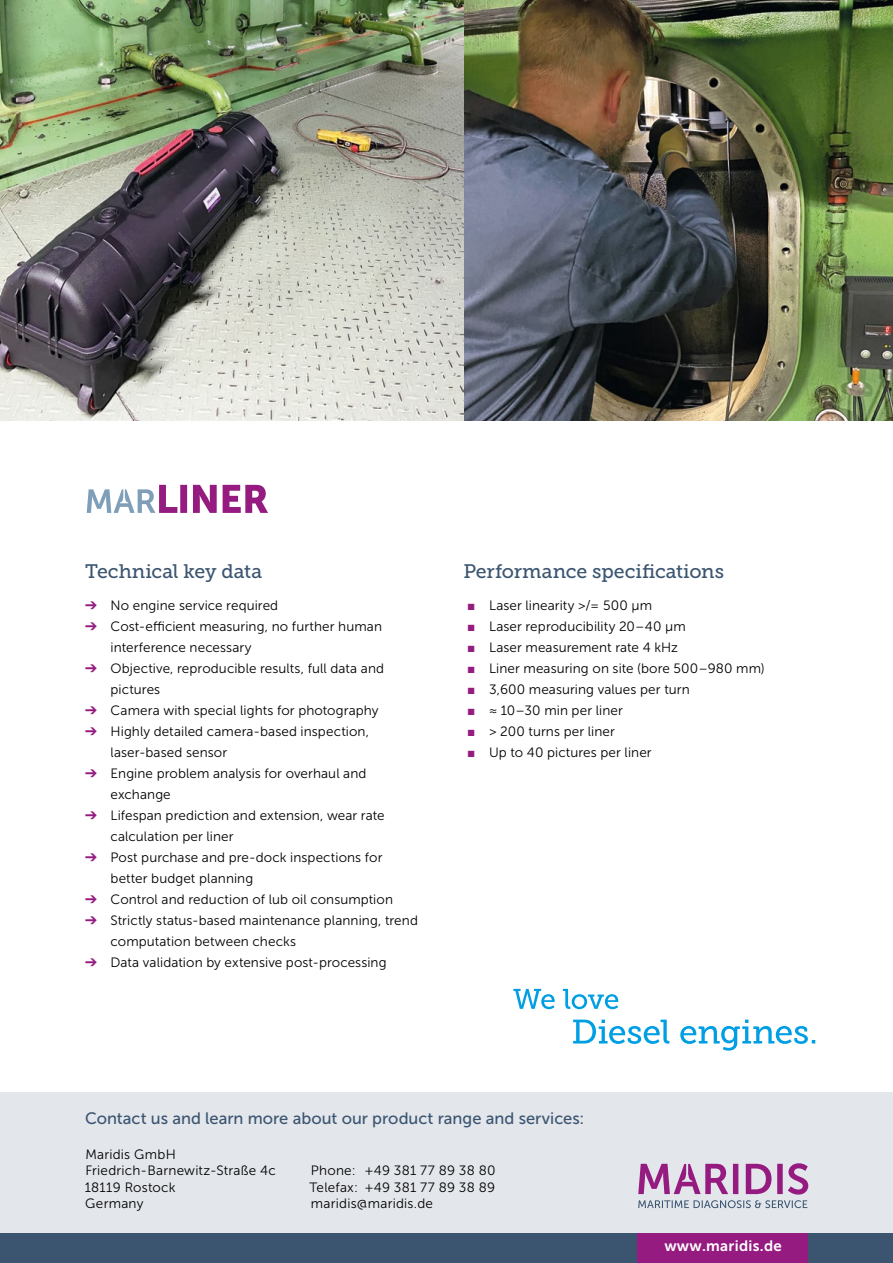
<style>
.page{position:relative;width:893px;height:1263px;background:#fff}
.page>*{position:absolute;margin:0;border:0;box-sizing:border-box;transform-origin:0 0}
.t1{font:19.5px "Museo Slab 500";color:#3b5571}
.t2{font:16.5px "Museo Sans 500";color:#3b5571}
.t3{font:15px "Museo Sans 700";letter-spacing:.02em;color:#fff}
.bullet_pfeil{font:13.5px/21px "Museo Sans 300";letter-spacing:.01em;color:#000}
.bullet_Ouadrat{font:13.5px "Museo Sans 300";letter-spacing:.005em;color:#000}
.s1{color:#951b81}
</style>
<div class="page">
<div style="left:0;top:1093px;width:893px;height:170px;background:#e3e6eb"></div>
<div style="left:0;top:1233px;width:893px;height:30px;background:#3b5571"></div>
<svg style="left:638px;top:1200px;width:169px;height:8px"></svg>
<svg style="left:638px;top:1163px;width:170px;height:31px"></svg>
<div style="left:638px;top:1233px;width:170px;height:30px;background:#951b81"></div>
<img style="left:0;top:0;width:893px;height:421px">
<svg style="left:87px;top:485px;width:181px;height:28px"></svg>
<svg style="left:513px;top:989px;width:105px;height:20px"></svg>
<svg style="left:573px;top:1019px;width:242px;height:32px"></svg>
<h3 class="t1" style="left:85px;top:560px;width:179px">Technical key data</h3>
<p class="bullet_pfeil" style="left:85px;top:594px;width:195px"><span class="s1">➔</span> No engine service required</p>
<p class="bullet_pfeil" style="left:111px;top:615px;width:273px;text-indent:-26px"><span class="s1">➔</span> Cost-efficient measuring, no further human interference necessary</p>
<p class="bullet_pfeil" style="left:111px;top:657px;width:275px;text-indent:-26px"><span class="s1">➔</span> Objective, reproducible results, full data and pictures</p>
<p class="bullet_pfeil" style="left:85px;top:699px;width:295px"><span class="s1">➔</span> Camera with special lights for photography</p>
<p class="bullet_pfeil" style="left:111px;top:720px;width:260px;text-indent:-26px"><span class="s1">➔</span> Highly detailed camera-based inspection, laser-based sensor</p>
<p class="bullet_pfeil" style="left:111px;top:762px;width:257px;text-indent:-26px"><span class="s1">➔</span> Engine problem analysis for overhaul and exchange</p>
<p class="bullet_pfeil" style="left:111px;top:804px;width:276px;text-indent:-26px"><span class="s1">➔</span> Lifespan prediction and extension, wear rate calculation per liner</p>
<p class="bullet_pfeil" style="left:111px;top:846px;width:273px;text-indent:-26px"><span class="s1">➔</span> Post purchase and pre-dock inspections for better budget planning</p>
<p class="bullet_pfeil" style="left:85px;top:888px;width:309px"><span class="s1">➔</span> Control and reduction of lub oil consumption</p>
<p class="bullet_pfeil" style="left:111px;top:909px;width:309px;text-indent:-26px"><span class="s1">➔</span> Strictly status-based maintenance planning, trend computation between checks</p>
<p class="bullet_pfeil" style="left:85px;top:951px;width:303px"><span class="s1">➔</span> Data validation by extensive post-processing</p>
<h3 class="t1" style="left:463px;top:560px;width:262px">Performance specifications</h3>
<p class="bullet_Ouadrat" style="left:468px;top:598px;width:186px"><span class="s1">■</span> Laser linearity &gt;/= 500 µm</p>
<p class="bullet_Ouadrat" style="left:468px;top:619px;width:220px"><span class="s1">■</span> Laser reproducibility 20–40 µm</p>
<p class="bullet_Ouadrat" style="left:468px;top:640px;width:212px"><span class="s1">■</span> Laser measurement rate 4 kHz</p>
<p class="bullet_Ouadrat" style="left:468px;top:661px;width:299px"><span class="s1">■</span> Liner measuring on site (bore 500–980 mm)</p>
<p class="bullet_Ouadrat" style="left:468px;top:682px;width:223px"><span class="s1">■</span> 3,600 measuring values per turn</p>
<p class="bullet_Ouadrat" style="left:468px;top:703px;width:157px"><span class="s1">■</span> ≈ 10–30 min per liner</p>
<p class="bullet_Ouadrat" style="left:468px;top:724px;width:149px"><span class="s1">■</span> &gt; 200 turns per liner</p>
<p class="bullet_Ouadrat" style="left:468px;top:745px;width:186px"><span class="s1">■</span> Up to 40 pictures per liner</p>
<p class="t2" style="left:85px;top:1109px;width:501px">Contact us and learn more about our product range and services:</p>
<p class="bullet_pfeil" style="left:85px;top:1146px;width:193px;line-height:16.5px">Maridis GmbH<br>Friedrich-Barnewitz-Straße 4c<br>18119 Rostock<br>Germany</p>
<p class="bullet_pfeil" style="left:309px;top:1162px;width:188px;line-height:16.5px;text-align:justify">Phone: +49 381 77 89 38 80<br>Telefax: +49 381 77 89 38 89 maridis@maridis.de</p>
<p class="t3" style="left:664px;top:1237px;width:119px">www.maridis.de</p>
</div>
